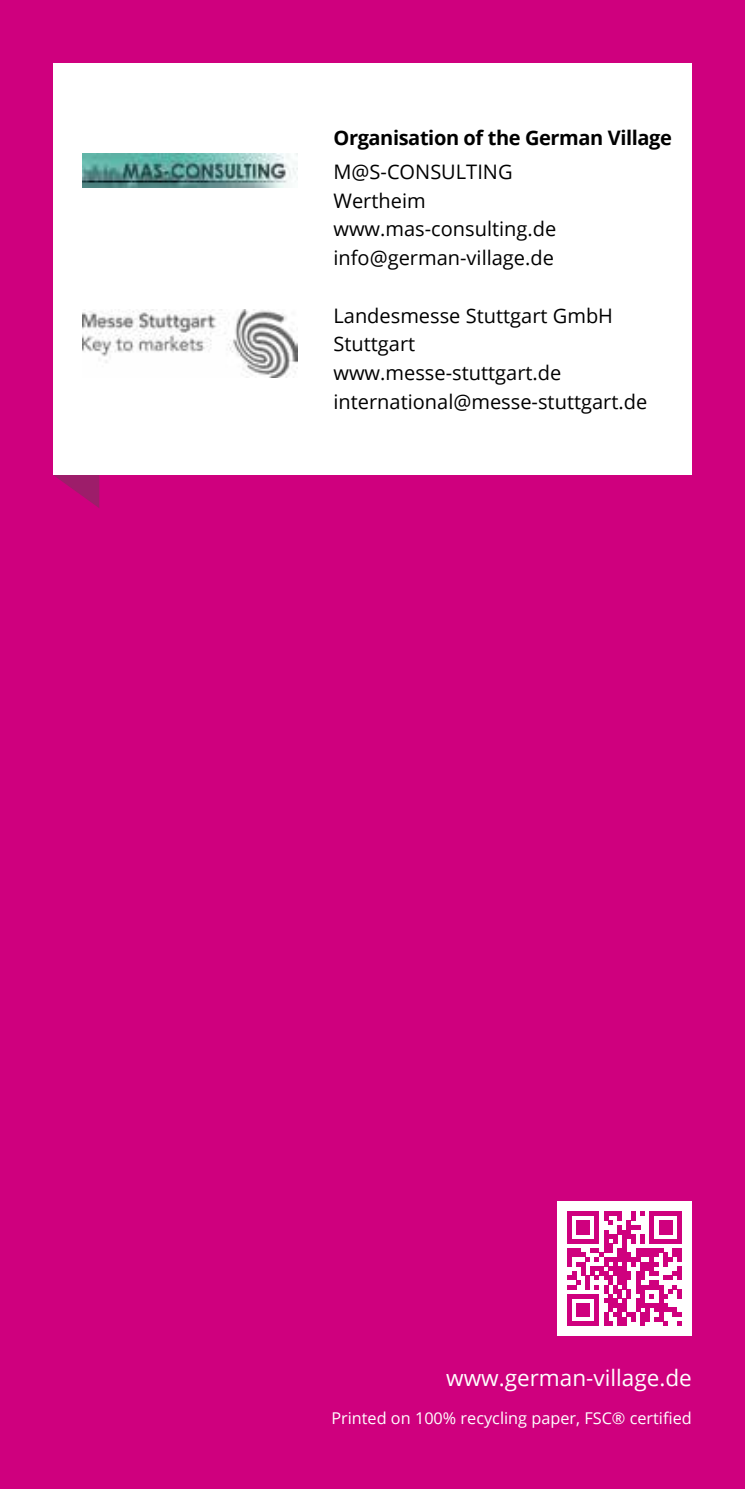
<style>
.page{position:relative;width:745px;height:1489px;background:#fff}
.page>*{position:absolute;margin:0;border:0;box-sizing:border-box;transform-origin:0 0}
.t1{font:22.5px "Open Sans";color:#fff}
.t2{font:20px/28.8px "Open Sans";color:#000}
.t3{font:700 20px "Open Sans";letter-spacing:-.02em;color:#000}
.t4{font:16.25px "Open Sans";color:#fff}
</style>
<div class="page">
<div style="left:0;top:0;width:744px;height:1488px;background:#cf007e"></div>
<div style="left:556px;top:1201px;width:135px;height:134px;background:#fff"></div>
<svg style="left:567px;top:1211px;width:114px;height:114px"></svg>
<svg style="left:53px;top:475px;width:46px;height:33px"></svg>
<div style="left:53px;top:64px;width:638px;height:411px;background:#fff"></div>
<img style="left:82px;top:154px;width:216px;height:34px">
<img style="left:82px;top:310px;width:216px;height:67px">
<p class="t3" style="left:333px;top:124px;width:340px">Organisation of the German Village</p>
<p class="t2" style="left:333px;top:157px;width:224px">M@S-CONSULTING<br>Wertheim www.mas-consulting.de info@german-village.de</p>
<p class="t2" style="left:333px;top:300px;width:315px">Landesmesse Stuttgart GmbH<br>Stuttgart www.messe-stuttgart.de international@messe-stuttgart.de</p>
<p class="t1" style="left:446px;top:1361px;width:247px">www.german-village.de</p>
<p class="t4" style="left:331px;top:1406px;width:362px">Printed on 100% recycling paper, FSC® certified</p>
</div>
